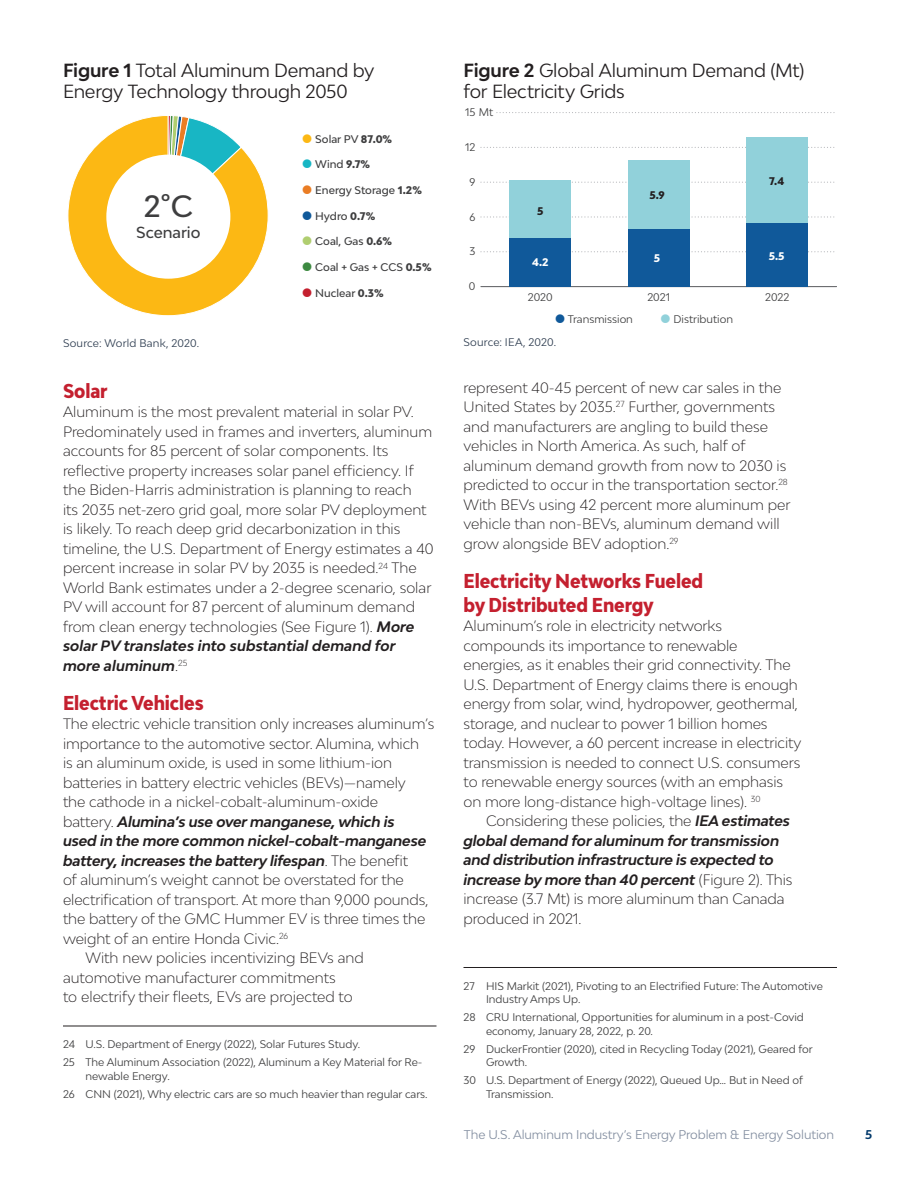
<style>
.page{position:relative;width:918px;height:1188px;background:#fff}
.page>*{position:absolute;margin:0;border:0;box-sizing:border-box;transform-origin:0 0}
.t1{font:500 29.1px "Bw Modelica";color:#3e3e3f}
.Body_Head{font:800 condensed 18.75px/24px "Bw Modelica";letter-spacing:-.005em;color:#c4202f}
.Figure_Title{font:18px/21px "Bw Modelica";letter-spacing:-.015em;color:#231f20}
.t2{font:500 15.15px "Bw Modelica";color:#3e3e3f}
.Body_First{font:300 14.25px/19.5px "Bw Modelica";letter-spacing:-.005em;color:#231f20}
.Body_-_indent{font:300 14.25px/19.5px "Bw Modelica";color:#231f20}
.Body_-_indent-2{font:italic 700 14.25px/19.5px "Bw Modelica";letter-spacing:-.015em;color:#231f20}
.t3{font:12px "Bw Modelica";letter-spacing:-.005em;color:#848fa1}
.t4{font:700 12px "Bw Modelica";color:#01386a}
.Footnote{font:10.5px/13.5px "Bw Modelica";color:#3e3e3f}
.t5{font:500 10.5px "Bw Modelica";color:#3e3e3f}
.Figure_Title-2{font:10.5px "Bw Modelica";letter-spacing:.015em;color:#2e3d50}
.t6{font:800 10.5px "Bw Modelica";color:#fff}
.t7{font:800 10.5px "Bw Modelica";color:#231f20}
.s1{font-weight:700}
.s2{font-weight:800}
.s3{font-weight:700;font-style:italic}
.s4{font-weight:300;font-style:normal}
</style>
<div class="page">
<hr style="left:63px;top:1026px;width:373px;height:1px;background:#231f20">
<hr style="left:464px;top:967px;width:373px;height:1px;background:#231f20">
<svg style="left:68px;top:115px;width:201px;height:201px"></svg>
<div style="left:106px;top:155px;width:124px;height:124px;background:#fff;border-radius:50%"></div>
<hr style="left:481px;top:286px;width:356px;height:1px;background:#6c6d70">
<svg style="left:481px;top:251px;width:354px;height:1px"></svg>
<svg style="left:481px;top:216px;width:354px;height:2px"></svg>
<svg style="left:481px;top:182px;width:354px;height:1px"></svg>
<svg style="left:481px;top:147px;width:354px;height:1px"></svg>
<svg style="left:497px;top:112px;width:338px;height:1px"></svg>
<div style="left:509px;top:180px;width:62px;height:58px;background:#91d1da"></div>
<div style="left:628px;top:160px;width:62px;height:69px;background:#91d1da"></div>
<div style="left:746px;top:137px;width:62px;height:86px;background:#91d1da"></div>
<div style="left:509px;top:238px;width:62px;height:49px;background:#10599a"></div>
<div style="left:628px;top:229px;width:62px;height:58px;background:#10599a"></div>
<div style="left:746px;top:223px;width:62px;height:64px;background:#10599a"></div>
<p class="Figure_Title" style="left:63px;top:59px;width:313px"><span class="s1">Figure 1</span> Total Aluminum Demand by<br>Energy Technology through 2050</p>
<p class="Figure_Title" style="left:464px;top:59px;width:342px"><span class="s1">Figure 2</span> Global Aluminum Demand (Mt) for Electricity Grids</p>
<p class="Footnote" style="left:465px;top:105px;width:30px">15 Mt</p>
<p class="t5" style="left:315px;top:132px;width:78px">Solar PV <span class="s2">87.0%</span></p>
<p class="t5" style="left:315px;top:158px;width:56px">Wind <span class="s2">9.7%</span></p>
<p class="Footnote" style="left:465px;top:140px;width:12px">12</p>
<p class="t1" style="left:144px;top:187px;width:51px">2°C</p>
<p class="t2" style="left:136px;top:222px;width:66px">Scenario</p>
<p class="t5" style="left:315px;top:183px;width:108px">Energy Storage <span class="s2">1.2%</span></p>
<p class="t5" style="left:315px;top:209px;width:62px">Hydro <span class="s2">0.7%</span></p>
<p class="t5" style="left:315px;top:235px;width:78px">Coal, Gas <span class="s2">0.6%</span></p>
<p class="t5" style="left:315px;top:260px;width:118px">Coal + Gas + CCS <span class="s2">0.5%</span></p>
<p class="t5" style="left:315px;top:286px;width:70px">Nuclear <span class="s2">0.3%</span></p>
<p class="Footnote" style="left:469px;top:175px;width:7px">9</p>
<p class="Footnote" style="left:469px;top:210px;width:7px">6</p>
<p class="Footnote" style="left:469px;top:245px;width:7px">3</p>
<p class="Footnote" style="left:469px;top:279px;width:8px">0</p>
<p class="t7" style="left:537px;top:204px;width:8px">5</p>
<p class="t6" style="left:532px;top:255px;width:18px">4.2</p>
<p class="t7" style="left:649px;top:188px;width:17px">5.9</p>
<p class="t6" style="left:654px;top:251px;width:8px">5</p>
<p class="t7" style="left:769px;top:174px;width:17px">7.4</p>
<p class="t6" style="left:769px;top:249px;width:17px">5.5</p>
<p class="Footnote" style="left:528px;top:290px;width:26px">2020</p>
<p class="Footnote" style="left:647px;top:290px;width:24px">2021</p>
<p class="Footnote" style="left:765px;top:290px;width:26px">2022</p>
<p class="Footnote" style="left:568px;top:312px;width:67px">Transmission</p>
<p class="Footnote" style="left:674px;top:312px;width:61px">Distribution</p>
<p class="Figure_Title-2" style="left:63px;top:337px;width:138px">Source: World Bank, 2020.</p>
<p class="Figure_Title-2" style="left:464px;top:335px;width:94px">Source: IEA, 2020.</p>
<p class="Body_Head" style="left:63px;top:378px;width:46px">Solar</p>
<p class="Body_First" style="left:63px;top:402px;width:372px">Aluminum is the most prevalent material in solar PV.<br>Predominately used in frames and inverters, aluminum accounts for 85 percent of solar components. Its reflective property increases solar panel efficiency. If the Biden-Harris administration is planning to reach<br>its 2035 net-zero grid goal, more solar PV deployment is likely. To reach deep grid decarbonization in this timeline, the U.S. Department of Energy estimates a 40 percent increase in solar PV by 2035 is needed.<sup>24</sup> The World Bank estimates under a 2-degree scenario, solar PV will account for 87 percent of aluminum demand from clean energy technologies (See Figure 1). <span class="s3">More solar PV translates into substantial demand for more aluminum</span>.<sup>25</sup></p>
<p class="Body_Head" style="left:63px;top:690px;width:142px">Electric Vehicles</p>
<p class="Body_First" style="left:63px;top:714px;width:373px">The electric vehicle transition only increases aluminum’s importance to the automotive sector. Alumina, which<br>is an aluminum oxide, is used in some lithium-ion batteries in battery electric vehicles (BEVs)—namely<br>the cathode in a nickel-cobalt-aluminum-oxide<br>battery. <span class="s3">Alumina’s use over manganese, which is<br>used in the more common nickel-cobalt-manganese battery, increases the battery lifespan</span>. The benefit<br>of aluminum’s weight cannot be overstated for the electrification of transport. At more than 9,000 pounds, the battery of the GMC Hummer EV is three times the weight of an entire Honda Civic.<sup>26</sup></p>
<p class="Body_-_indent" style="left:63px;top:948px;width:303px;text-indent:22px">With new policies incentivizing BEVs and automotive manufacturer commitments<br>to electrify their fleets, EVs are projected to</p>
<p class="Footnote" style="left:63px;top:1038px;width:299px">24 U.S. Department of Energy (2022), Solar Futures Study.</p>
<p class="Footnote" style="left:86px;top:1056px;width:339px;text-indent:-22px">25 The Aluminum Association (2022), Aluminum a Key Material for Re&shy;newable Energy.</p>
<p class="Footnote" style="left:63px;top:1087px;width:366px">26 CNN (2021), Why electric cars are so much heavier than regular cars.</p>
<p class="Body_-_indent" style="left:464px;top:377px;width:329px">represent 40-45 percent of new car sales in the United States by 2035.<sup>27</sup> Further, governments and manufacturers are angling to build these vehicles in North America. As such, half of aluminum demand growth from now to 2030 is predicted to occur in the transportation sector.<sup>28<br></sup>With BEVs using 42 percent more aluminum per vehicle than non-BEVs, aluminum demand will grow alongside BEV adoption.<sup>29</sup></p>
<p class="Body_Head" style="left:464px;top:568px;width:241px">Electricity Networks Fueled by Distributed Energy</p>
<p class="Body_First" style="left:464px;top:616px;width:339px">Aluminum’s role in electricity networks compounds its importance to renewable<br>energies, as it enables their grid connectivity. The U.S. Department of Energy claims there is enough energy from solar, wind, hydropower, geothermal, storage, and nuclear to power 1 billion homes today. However, a 60 percent increase in electricity transmission is needed to connect U.S. consumers to renewable energy sources (with an emphasis on more long-distance high-voltage lines). <sup>30</sup></p>
<p class="Body_-_indent-2" style="left:464px;top:811px;width:331px;text-indent:22px"><span class="s4">Considering these policies, the</span> IEA estimates global demand for aluminum for transmission and distribution infrastructure is expected to increase by more than 40 percent <span class="s4">(Figure 2). This increase (3.7 Mt) is more aluminum than Canada produced in 2021.</span></p>
<p class="Footnote" style="left:486px;top:979px;width:338px;text-indent:-22px">27 HIS Markit (2021), Pivoting to an Electrified Future: The Automotive<br>Industry Amps Up.</p>
<p class="Footnote" style="left:486px;top:1011px;width:319px;text-indent:-22px">28 CRU International, Opportunities for aluminum in a post-Covid economy, January 28, 2022, p. 20.</p>
<p class="Footnote" style="left:486px;top:1042px;width:328px;text-indent:-22px">29 DuckerFrontier (2020), cited in Recycling Today (2021), Geared for<br>Growth.</p>
<p class="Footnote" style="left:486px;top:1074px;width:319px;text-indent:-22px">30 U.S. Department of Energy (2022), Queued Up… But in Need of<br>Transmission.</p>
<p class="t3" style="left:464px;top:1127px;width:372px">The U.S. Aluminum Industry’s Energy Problem &amp; Energy Solution</p>
<p class="t4" style="left:865px;top:1127px;width:9px">5</p>
</div>
